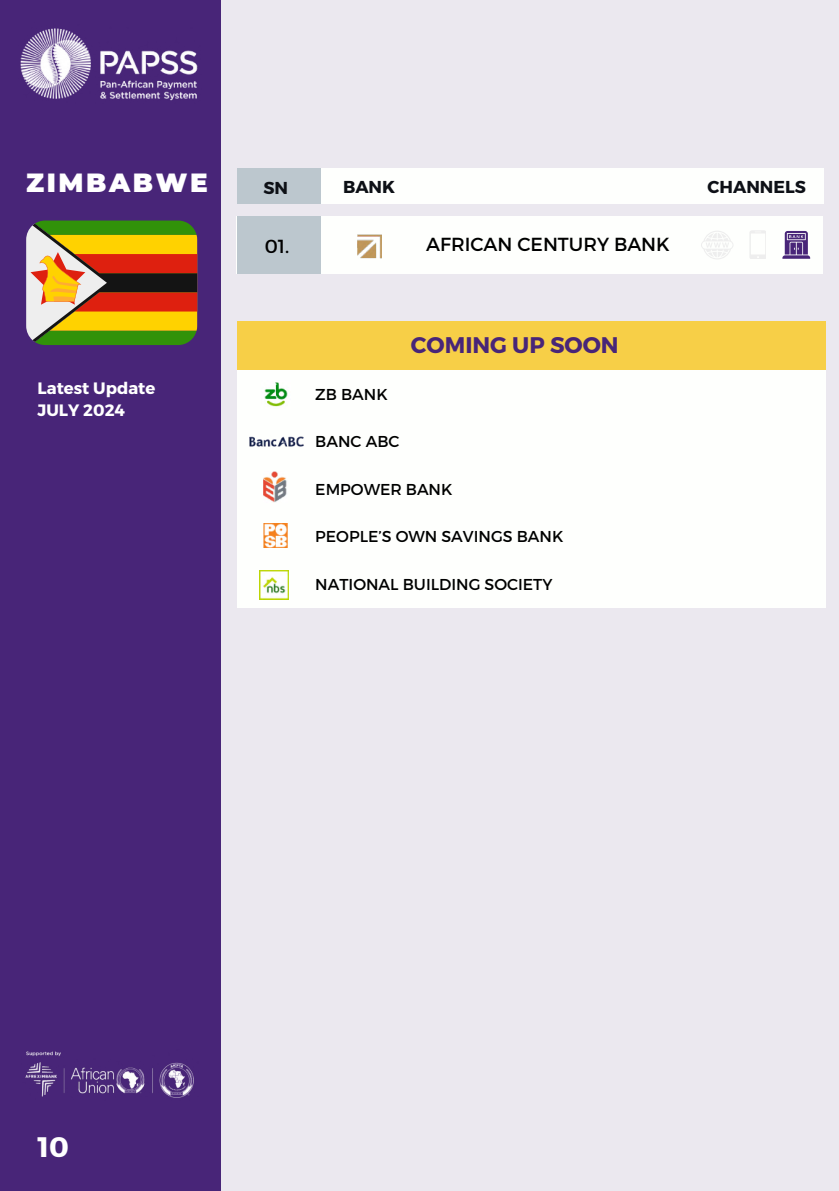
<style>
.page{position:relative;width:839px;height:1191px;background:#fff}
.page>*{position:absolute;margin:0;border:0;box-sizing:border-box;transform-origin:0 0}
.t1{font:700 28.2px "Montserrat";color:#fff}
.t2{font:900 26.2px "Montserrat";letter-spacing:.1em;color:#fff}
.t3{font:700 22.6px "Montserrat";color:#482578}
.t4{font:19px "Montserrat";color:#000}
.t5{font:700 17.2px "Montserrat";color:#0d1016}
.t6{font:700 16.4px "Montserrat";color:#fff}
.t7{font:15.8px "Montserrat";color:#000}
</style>
<div class="page">
<div style="left:0;top:0;width:838px;height:1191px;background:#ebe8ef"></div>
<div style="left:0;top:0;width:220px;height:1191px;background:#482578"></div>
<img style="left:20px;top:28px;width:178px;height:73px">
<div style="left:237px;top:216px;width:586px;height:58px;background:#fefffd"></div>
<div style="left:237px;top:169px;width:586px;height:35px;background:#fefffd"></div>
<div style="left:237px;top:216px;width:83px;height:58px;background:#bcc7ce"></div>
<div style="left:237px;top:169px;width:83px;height:35px;background:#bcc7ce"></div>
<img style="left:25px;top:1051px;width:169px;height:47px">
<svg style="left:750px;top:230px;width:15px;height:29px"></svg>
<svg style="left:701px;top:231px;width:32px;height:28px"></svg>
<svg style="left:782px;top:231px;width:28px;height:28px"></svg>
<svg style="left:26px;top:221px;width:171px;height:124px;background:#af8b30"></svg>
<img style="left:357px;top:235px;width:24px;height:24px">
<div style="left:237px;top:370px;width:588px;height:48px;background:#fefffd"></div>
<div style="left:237px;top:417px;width:588px;height:48px;background:#fefffd"></div>
<div style="left:237px;top:322px;width:588px;height:48px;background:#f7cf47"></div>
<div style="left:237px;top:465px;width:588px;height:48px;background:#fefffd"></div>
<div style="left:237px;top:511px;width:588px;height:49px;background:#fefffd"></div>
<div style="left:237px;top:560px;width:588px;height:48px;background:#fefffd"></div>
<img style="left:264px;top:382px;width:24px;height:25px">
<img style="left:249px;top:436px;width:55px;height:11px">
<img style="left:263px;top:471px;width:24px;height:31px">
<img style="left:260px;top:571px;width:28px;height:28px">
<img style="left:263px;top:523px;width:24px;height:24px">
<h3 class="t2" style="left:26px;top:166px;width:183px">ZIMBABWE</h3>
<p class="t6" style="left:38px;top:377px;width:119px">Latest Update</p>
<p class="t6" style="left:38px;top:399px;width:89px">JULY 2024</p>
<h4 class="t5" style="left:263px;top:177px;width:26px">SN</h4>
<p class="t5" style="left:343px;top:176px;width:54px">BANK</p>
<h5 class="t4" style="left:265px;top:234px;width:26px">01.</h5>
<h1 class="t4" style="left:426px;top:232px;width:245px">AFRICAN CENTURY BANK</h1>
<p class="t3" style="left:411px;top:330px;width:209px">COMING UP SOON</p>
<p class="t7" style="left:315px;top:384px;width:74px">ZB BANK</p>
<h6 class="t7" style="left:315px;top:431px;width:86px">BANC ABC</h6>
<p class="t7" style="left:315px;top:479px;width:139px">EMPOWER BANK</p>
<h6 class="t7" style="left:315px;top:526px;width:249px">PEOPLE’S OWN SAVINGS BANK</h6>
<p class="t7" style="left:315px;top:574px;width:239px">NATIONAL BUILDING SOCIETY</p>
<p class="t5" style="left:707px;top:176px;width:100px">CHANNELS</p>
<h3 class="t1" style="left:38px;top:1129px;width:33px">10</h3>
</div>
